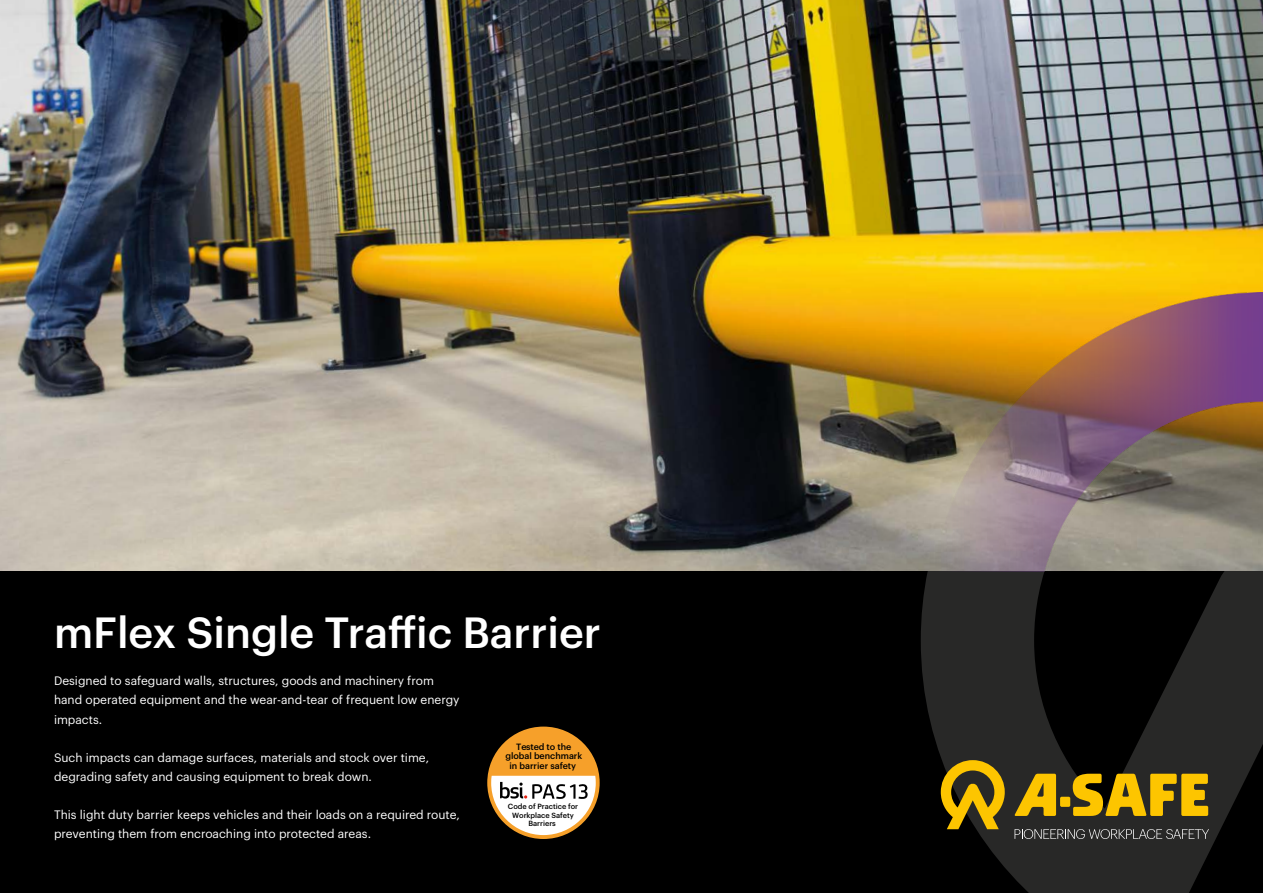
<style>
.page{position:relative;width:1263px;height:893px;background:#fff}
.page>*{position:absolute;margin:0;border:0;box-sizing:border-box;transform-origin:0 0}
.t1{font:500 42.75px "Graphik";color:#fff}
.t2{font:12px/19.2px "Graphik";color:#fff}
.t3{font:500 8.85px/9.4px "Graphik";color:#000;text-align:center}
.t4{font:500 7.35px/8.4px "Graphik";color:#000;text-align:center}
</style>
<div class="page">
<img style="left:0;top:0;width:1263px;height:572px">
<div style="left:0;top:572px;width:1263px;height:321px;background:#000"></div>
<svg style="left:921px;top:572px;width:342px;height:321px;fill:#282827"></svg>
<img style="left:907px;top:292px;width:356px;height:280px">
<div style="left:487px;top:727px;width:113px;height:112px;background:#f6a02a;border-radius:50%"></div>
<svg style="left:491px;top:776px;width:105px;height:59px"></svg>
<img style="left:958px;top:572px;width:103px;height:1px">
<div style="left:1060px;top:797px;width:10px;height:10px;background:#fdc500;border-radius:2px"></div>
<svg style="left:1073px;top:774px;width:135px;height:43px;background:#ac880b"></svg>
<svg style="left:1014px;top:774px;width:42px;height:42px;background:#b08c0e"></svg>
<svg style="left:1014px;top:829px;width:195px;height:10px;background:#545454"></svg>
<svg style="left:941px;top:760px;width:64px;height:69px;background:#90730e"></svg>
<h1 class="t1" style="left:54px;top:600px;width:548px">mFlex Single Traffic Barrier</h1>
<p class="t2" style="left:54px;top:670px;width:407px">Designed to safeguard walls, structures, goods and machinery from hand operated equipment and the wear-and-tear of frequent low energy impacts.</p>
<p class="t2" style="left:54px;top:747px;width:377px">Such impacts can damage surfaces, materials and stock over time, degrading safety and causing equipment to break down.</p>
<p class="t2" style="left:54px;top:804px;width:407px">This light duty barrier keeps vehicles and their loads on a required route, preventing them from encroaching into protected areas.</p>
<p class="t3" style="left:505px;top:741px;width:78px">Tested to the global benchmark in barrier safety</p>
<p class="t4" style="left:508px;top:802px;width:72px">Code of Practice for<br>Workplace Safety<br>Barriers</p>
</div>
